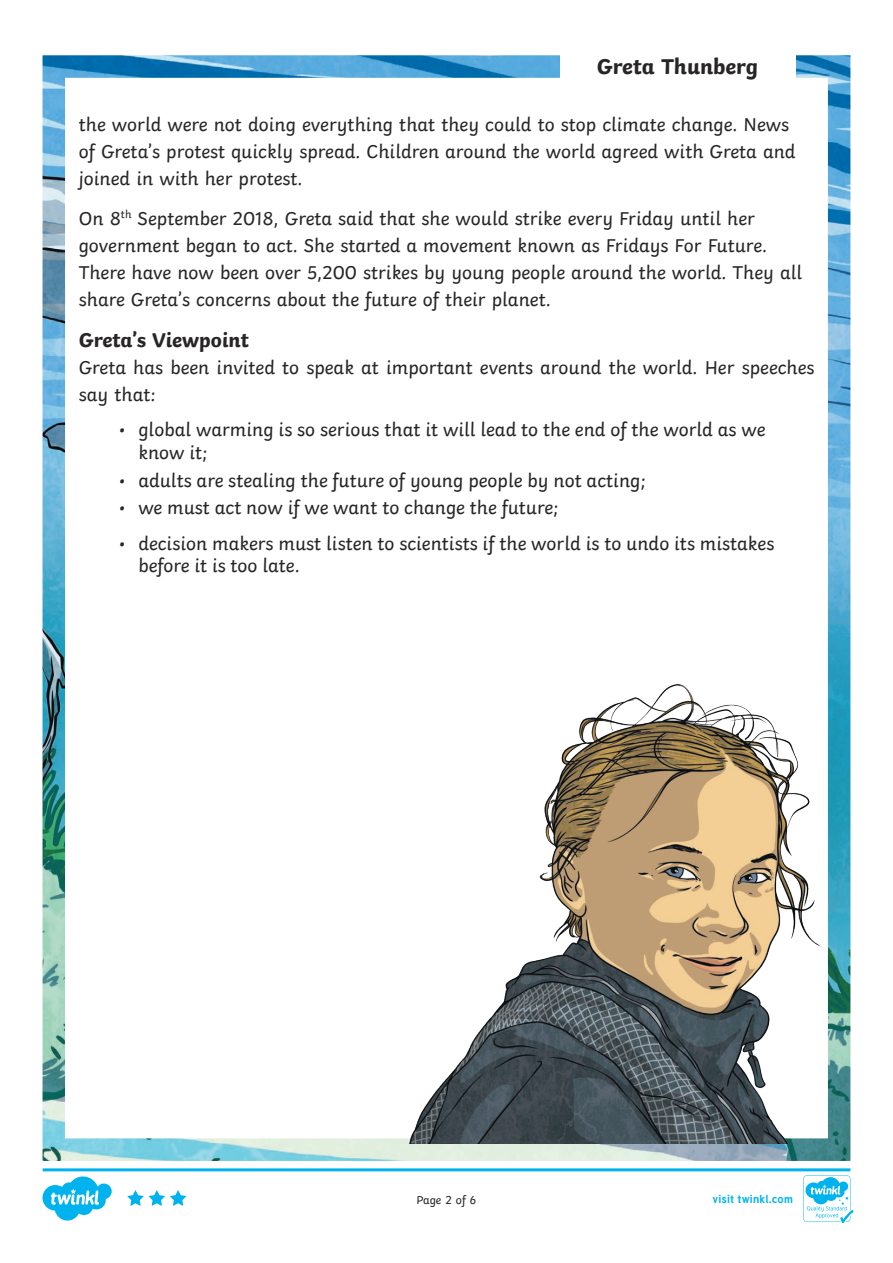
<style>
.page{position:relative;width:893px;height:1263px;background:#fff}
.page>*{position:absolute;margin:0;border:0;box-sizing:border-box;transform-origin:0 0}
.Heading_2{font:700 22.5px "Twinkl";color:#282526}
.Heading_3{font:700 21px "Twinkl";color:#282526}
.KS2_Body_Copy{font:19.5px/27px "Twinkl";color:#282526}
.t1{font:12px "Twinkl";letter-spacing:-.005em;color:#282526}
.t2{font:700 11.4px "Tuffy";letter-spacing:.015em;color:#00b3ef}
</style>
<div class="page">
<img style="left:43px;top:55px;width:807px;height:1106px">
<div style="left:560px;top:45px;width:235px;height:43px;background:#fff"></div>
<img style="left:409px;top:685px;width:413px;height:458px">
<svg style="left:43px;top:1168px;width:810px;height:55px"></svg>
<p class="Heading_2" style="left:597px;top:48px;width:163px">Greta Thunberg</p>
<p class="KS2_Body_Copy" style="left:79px;top:109px;width:718px">the world were not doing everything that they could to stop climate change. News of Greta’s protest quickly spread. Children around the world agreed with Greta and joined in with her protest.</p>
<p class="KS2_Body_Copy" style="left:79px;top:203px;width:725px">On 8<sup>th</sup> September 2018, Greta said that she would strike every Friday until her government began to act. She started a movement known as Fridays For Future.<br>There have now been over 5,200 strikes by young people around the world. They all share Greta’s concerns about the future of their planet.</p>
<p class="Heading_3" style="left:79px;top:323px;width:172px">Greta’s Viewpoint</p>
<p class="KS2_Body_Copy" style="left:79px;top:352px;width:737px">Greta has been invited to speak at important events around the world. Her speeches say that:</p>
<p class="KS2_Body_Copy" style="left:138px;top:417px;width:629px;line-height:22.5px;text-indent:-19px">• global warming is so serious that it will lead to the end of the world as we know it;</p>
<p class="KS2_Body_Copy" style="left:119px;top:465px;width:528px">• adults are stealing the future of young people by not acting;</p>
<p class="KS2_Body_Copy" style="left:119px;top:492px;width:441px">• we must act now if we want to change the future;</p>
<p class="KS2_Body_Copy" style="left:138px;top:530px;width:637px;line-height:22.5px;text-indent:-19px">• decision makers must listen to scientists if the world is to undo its mistakes before it is too late.</p>
<p class="t1" style="left:416px;top:1191px;width:62px">Page 2 of 6</p>
<p class="t2" style="left:712px;top:1190px;width:82px">visit twinkl.com</p>
</div>
